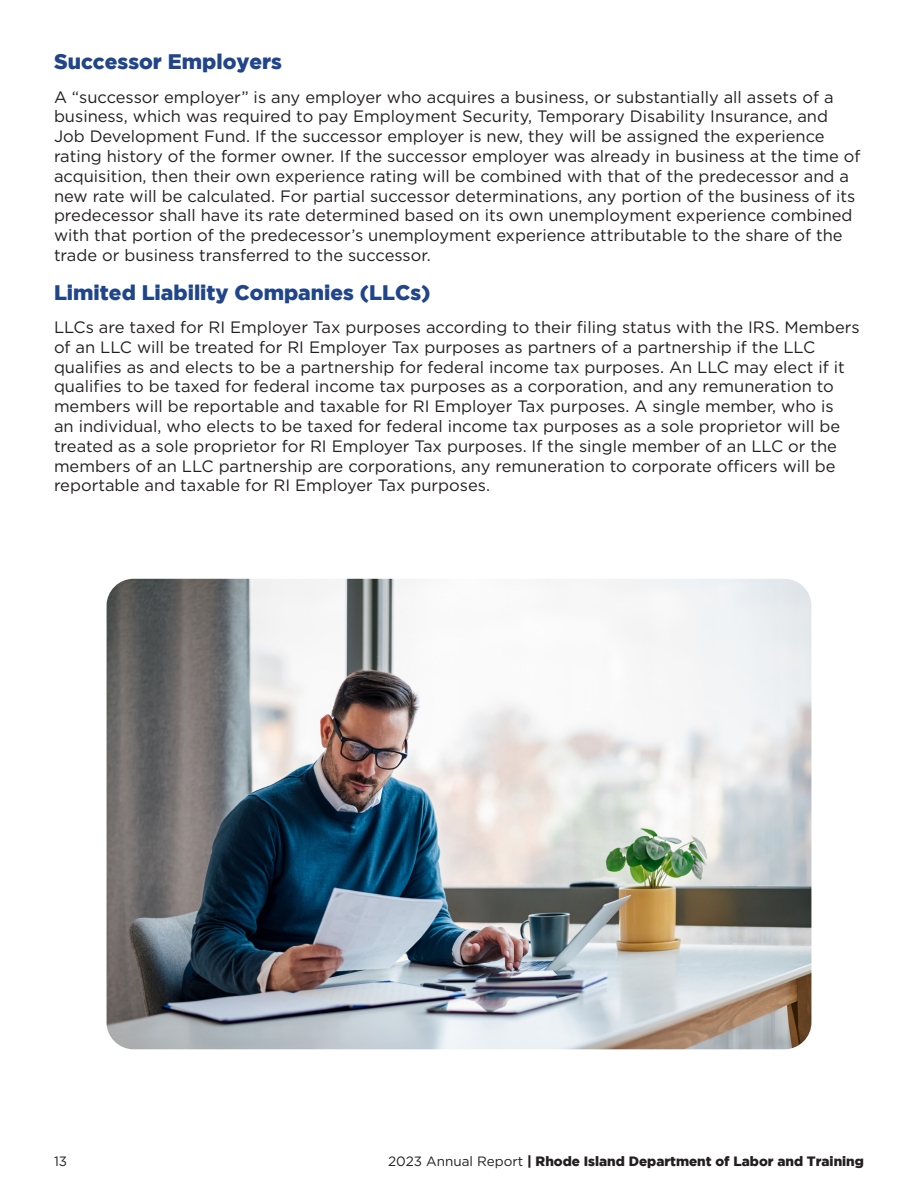
<style>
.page{position:relative;width:918px;height:1188px;background:#fff}
.page>*{position:absolute;margin:0;border:0;box-sizing:border-box;transform-origin:0 0}
.Sub_Sub-Headings{font:900 21px "Gotham";color:#21458a}
.Body{font:16.5px/19.8px "Gotham";color:#231f20}
.t1{font:900 13.5px "Gotham";color:#231f20}
.t2{font:13.5px "Gotham";color:#231f20}
.s1{font-weight:400}
</style>
<div class="page">
<img style="left:107px;top:579px;width:704px;height:470px">
<p class="Sub_Sub-Headings" style="left:54px;top:50px;width:230px">Successor Employers</p>
<p class="Body" style="left:54px;top:87px;width:808px">A “successor employer” is any employer who acquires a business, or substantially all assets of a business, which was required to pay Employment Security, Temporary Disability Insurance, and Job Development Fund. If the successor employer is new, they will be assigned the experience rating history of the former owner. If the successor employer was already in business at the time of acquisition, then their own experience rating will be combined with that of the predecessor and a new rate will be calculated. For partial successor determinations, any portion of the business of its predecessor shall have its rate determined based on its own unemployment experience combined with that portion of the predecessor’s unemployment experience attributable to the share of the trade or business transferred to the successor.</p>
<p class="Sub_Sub-Headings" style="left:54px;top:280px;width:378px">Limited Liability Companies (LLCs)</p>
<p class="Body" style="left:54px;top:317px;width:807px">LLCs are taxed for RI Employer Tax purposes according to their filing status with the IRS. Members of an LLC will be treated for RI Employer Tax purposes as partners of a partnership if the LLC qualifies as and elects to be a partnership for federal income tax purposes. An LLC may elect if it qualifies to be taxed for federal income tax purposes as a corporation, and any remuneration to members will be reportable and taxable for RI Employer Tax purposes. A single member, who is<br>an individual, who elects to be taxed for federal income tax purposes as a sole proprietor will be treated as a sole proprietor for RI Employer Tax purposes. If the single member of an LLC or the members of an LLC partnership are corporations, any remuneration to corporate officers will be reportable and taxable for RI Employer Tax purposes.</p>
<p class="t2" style="left:54px;top:1153px;width:15px">13</p>
<p class="t1" style="left:388px;top:1154px;width:477px"><span class="s1">2023 Annual Report</span> | Rhode Island Department of Labor and Training</p>
</div>
